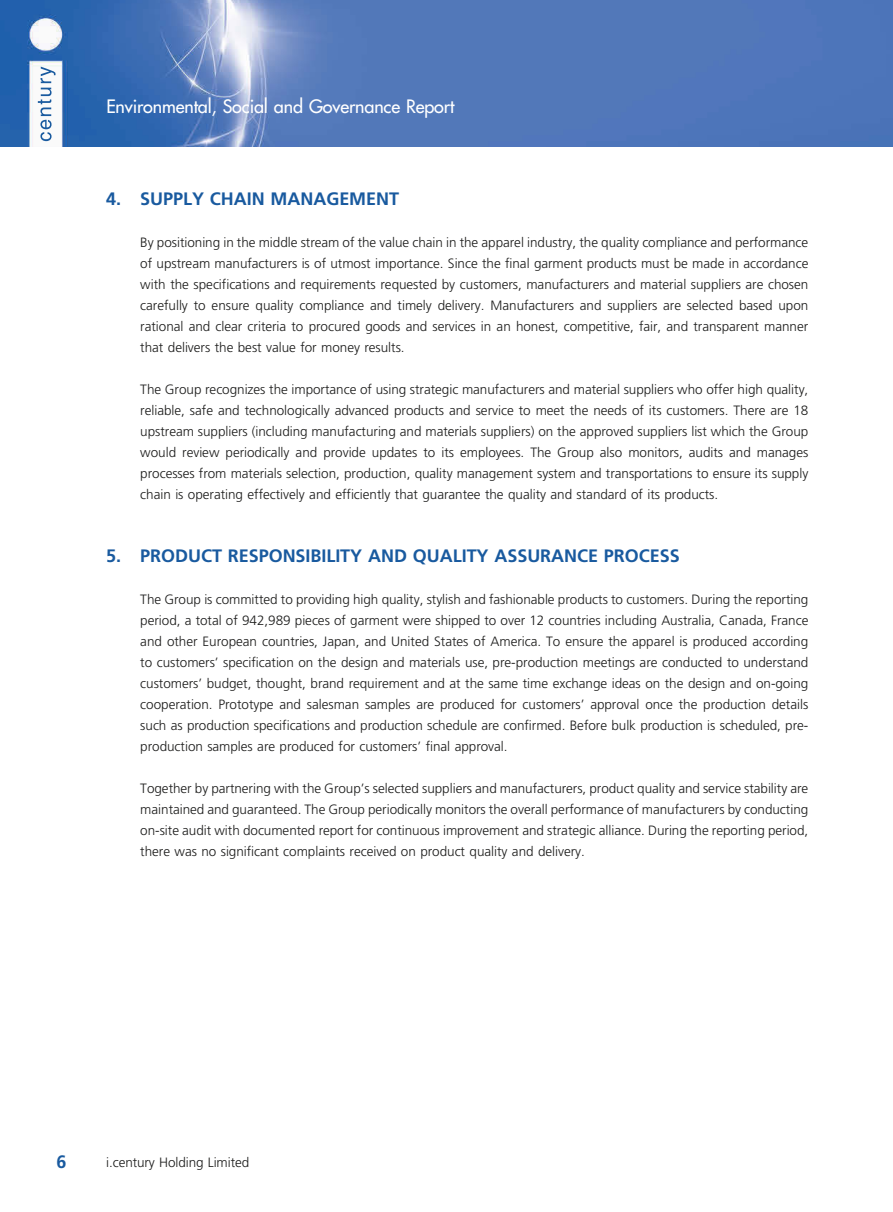
<style>
.page{position:relative;width:893px;height:1212px;background:#fff}
.page>*{position:absolute;margin:0;border:0;box-sizing:border-box;transform-origin:0 0}
.t1{font:700 18px "Frutiger LT Std";letter-spacing:-.005em;color:#195a9f}
.t2{font:500 18px "Futura Std";letter-spacing:-.01em;color:#fff}
.t3{font:300 13.5px/21px "Frutiger LT Std";letter-spacing:-.005em;color:#1c1c1b;text-align:justify}
</style>
<div class="page">
<img style="left:0;top:0;width:893px;height:146px">
<svg style="left:38px;top:67px;width:18px;height:74px"></svg>
<h1 class="t2" style="left:106px;top:95px;width:349px">Environmental, Social and Governance Report</h1>
<h1 class="t1" style="left:106px;top:188px;width:294px">4. SUPPLY CHAIN MANAGEMENT</h1>
<p class="t3" style="left:140px;top:232px;width:670px">By positioning in the middle stream of the value chain in the apparel industry, the quality compliance and performance of upstream manufacturers is of utmost importance. Since the final garment products must be made in accordance with the specifications and requirements requested by customers, manufacturers and material suppliers are chosen carefully to ensure quality compliance and timely delivery. Manufacturers and suppliers are selected based upon rational and clear criteria to procured goods and services in an honest, competitive, fair, and transparent manner that delivers the best value for money results.</p>
<p class="t3" style="left:140px;top:379px;width:670px">The Group recognizes the importance of using strategic manufacturers and material suppliers who offer high quality, reliable, safe and technologically advanced products and service to meet the needs of its customers. There are 18 upstream suppliers (including manufacturing and materials suppliers) on the approved suppliers list which the Group would review periodically and provide updates to its employees. The Group also monitors, audits and manages processes from materials selection, production, quality management system and transportations to ensure its supply chain is operating effectively and efficiently that guarantee the quality and standard of its products.</p>
<h1 class="t1" style="left:106px;top:545px;width:575px">5. PRODUCT RESPONSIBILITY AND QUALITY ASSURANCE PROCESS</h1>
<p class="t3" style="left:140px;top:589px;width:670px">The Group is committed to providing high quality, stylish and fashionable products to customers. During the reporting period, a total of 942,989 pieces of garment were shipped to over 12 countries including Australia, Canada, France and other European countries, Japan, and United States of America. To ensure the apparel is produced according to customers’ specification on the design and materials use, pre-production meetings are conducted to understand customers’ budget, thought, brand requirement and at the same time exchange ideas on the design and on-going cooperation. Prototype and salesman samples are produced for customers’ approval once the production details such as production specifications and production schedule are confirmed. Before bulk production is scheduled, pre&shy;production samples are produced for customers’ final approval.</p>
<p class="t3" style="left:140px;top:778px;width:669px">Together by partnering with the Group’s selected suppliers and manufacturers, product quality and service stability are maintained and guaranteed. The Group periodically monitors the overall performance of manufacturers by conducting on-site audit with documented report for continuous improvement and strategic alliance. During the reporting period, there was no significant complaints received on product quality and delivery.</p>
<h1 class="t1" style="left:57px;top:1151px;width:12px">6</h1>
<p class="t3" style="left:106px;top:1152px;width:144px">i.century Holding Limited</p>
</div>
